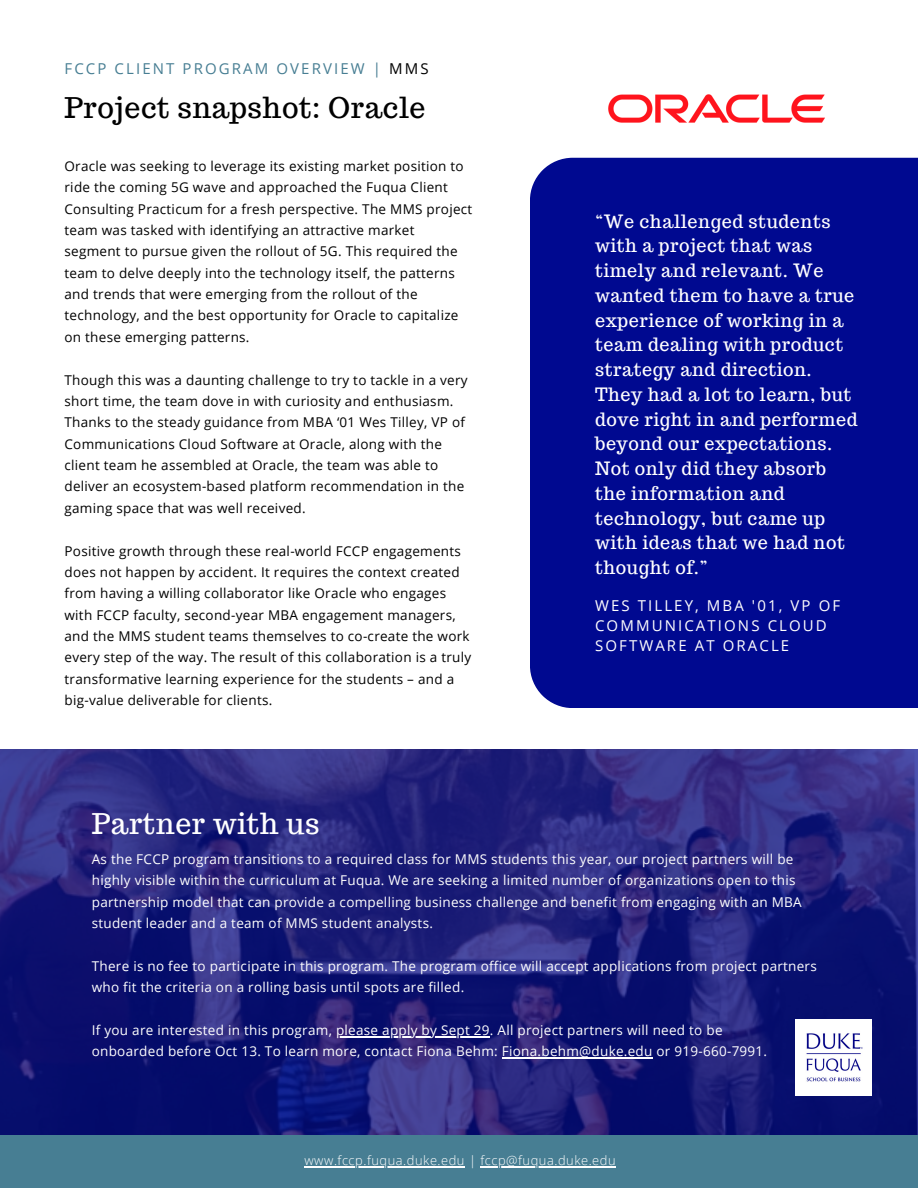
<style>
.page{position:relative;width:918px;height:1188px;background:#fff}
.page>*{position:absolute;margin:0;border:0;box-sizing:border-box;transform-origin:0 0}
.t1{font:28.5px "Trocchi";letter-spacing:.02em;color:#000}
.t2{font:28.5px "Trocchi";letter-spacing:.02em;color:#fff}
.t3{font:18px/24.8px "Trocchi";letter-spacing:.03em;color:#fff}
.t4{font:15px/20.2px "Open Sans";letter-spacing:.14em;color:#fff}
.t5{font:15px "Open Sans";letter-spacing:.14em;color:#477e93}
.t6{font:13.5px/21.3px "Open Sans";letter-spacing:.02em;color:#000}
.t7{font:13.5px/21.3px "Open Sans";letter-spacing:.02em;color:#fff}
.t8{font:300 12.9px "Open Sans";letter-spacing:.045em;color:#fff}
.s1{color:#000}
</style>
<div class="page">
<svg style="left:0;top:750px;width:918px;height:385px;background:#1f207a"></svg>
<div style="left:0;top:1135px;width:918px;height:53px;background:#477e93"></div>
<img style="left:607px;top:94px;width:219px;height:64px">
<img style="left:795px;top:1019px;width:77px;height:77px">
<hr style="left:304px;top:1167px;width:161px;height:1px;background:#fff">
<hr style="left:480px;top:1167px;width:136px;height:1px;background:#fff">
<hr style="left:336px;top:1036px;width:154px;height:1px;background:#fff">
<hr style="left:502px;top:1057px;width:151px;height:2px;background:#fff">
<div style="left:530px;top:158px;width:388px;height:550px;background:#000990"></div>
<p class="t5" style="left:65px;top:58px;width:366px">FCCP CLIENT PROGRAM OVERVIEW | <span class="s1">MMS</span></p>
<p class="t1" style="left:65px;top:89px;width:362px">Project snapshot: Oracle</p>
<p class="t6" style="left:65px;top:155px;width:409px">Oracle was seeking to leverage its existing market position to ride the coming 5G wave and approached the Fuqua Client Consulting Practicum for a fresh perspective. The MMS project team was tasked with identifying an attractive market segment to pursue given the rollout of 5G. This required the team to delve deeply into the technology itself, the patterns and trends that were emerging from the rollout of the technology, and the best opportunity for Oracle to capitalize on these emerging patterns.</p>
<p class="t6" style="left:65px;top:369px;width:405px">Though this was a daunting challenge to try to tackle in a very short time, the team dove in with curiosity and enthusiasm.<br>Thanks to the steady guidance from MBA ‘01 Wes Tilley, VP of Communications Cloud Software at Oracle, along with the client team he assembled at Oracle, the team was able to deliver an ecosystem-based platform recommendation in the gaming space that was well received.</p>
<p class="t6" style="left:65px;top:540px;width:408px">Positive growth through these real-world FCCP engagements does not happen by accident. It requires the context created from having a willing collaborator like Oracle who engages with FCCP faculty, second-year MBA engagement managers, and the MMS student teams themselves to co-create the work every step of the way. The result of this collaboration is a truly transformative learning experience for the students – and a big-value deliverable for clients.</p>
<p class="t3" style="left:595px;top:209px;width:264px">“We challenged students with a project that was timely and relevant. We wanted them to have a true experience of working in a team dealing with product strategy and direction.<br>They had a lot to learn, but dove right in and performed beyond our expectations.<br>Not only did they absorb the information and technology, but came up with ideas that we had not thought of.”</p>
<p class="t4" style="left:595px;top:595px;width:247px">WES TILLEY, MBA '01, VP OF<br>COMMUNICATIONS CLOUD<br>SOFTWARE AT ORACLE</p>
<p class="t2" style="left:92px;top:805px;width:229px">Partner with us</p>
<p class="t7" style="left:92px;top:848px;width:711px">As the FCCP program transitions to a required class for MMS students this year, our project partners will be highly visible within the curriculum at Fuqua. We are seeking a limited number of organizations open to this partnership model that can provide a compelling business challenge and benefit from engaging with an MBA student leader and a team of MMS student analysts.</p>
<p class="t7" style="left:92px;top:955px;width:727px">There is no fee to participate in this program. The program office will accept applications from project partners who fit the criteria on a rolling basis until spots are filled.</p>
<p class="t7" style="left:92px;top:1019px;width:632px">If you are interested in this program, please apply by Sept 29. All project partners will need to be</p>
<p class="t7" style="left:92px;top:1040px;width:677px">onboarded before Oct 13. To learn more, contact Fiona Behm: Fiona.behm@duke.edu or 919-660-7991.</p>
<p class="t8" style="left:304px;top:1152px;width:313px">www.fccp.fuqua.duke.edu | fccp@fuqua.duke.edu</p>
</div>
